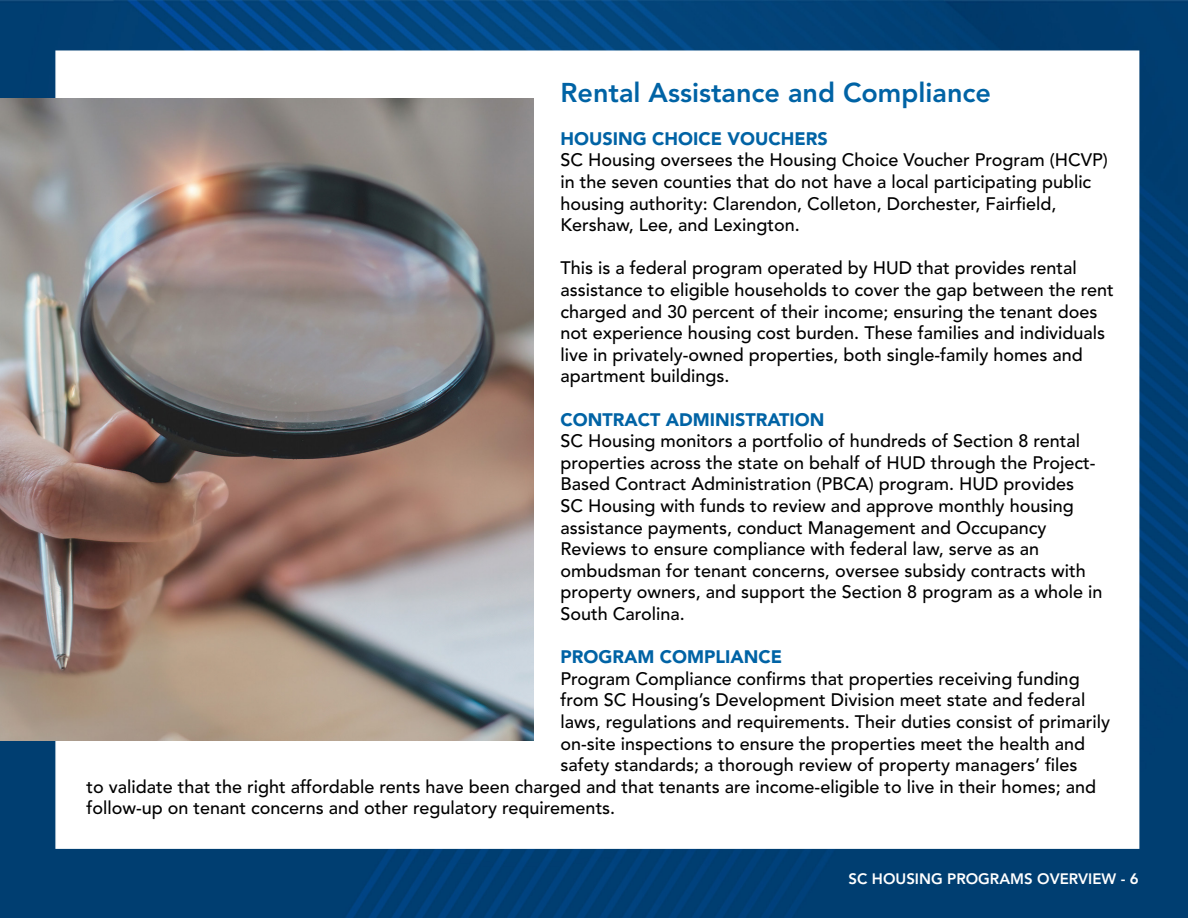
<style>
.page{position:relative;width:1188px;height:918px;background:#fff}
.page>*{position:absolute;margin:0;border:0;box-sizing:border-box;transform-origin:0 0}
.t1{font:800 27px "Avenir LT Std";color:#0063a5}
.t2{font:500 18px/21.6px "Avenir LT Std";color:#000}
.t3{font:900 18px "Avenir LT Std";color:#0063a5}
.t4{font:800 15px "Avenir LT Std";color:#fff}
</style>
<div class="page">
<img style="left:0;top:0;width:1188px;height:918px">
<div style="left:55px;top:50px;width:1084px;height:799px;background:#fff;border:2px solid #fff"></div>
<img style="left:0;top:98px;width:534px;height:643px">
<h1 class="t1" style="left:561px;top:76px;width:432px">Rental Assistance and Compliance</h1>
<p class="t3" style="left:561px;top:128px;width:269px">HOUSING CHOICE VOUCHERS</p>
<p class="t2" style="left:561px;top:150px;width:549px">SC Housing oversees the Housing Choice Voucher Program (HCVP) in the seven counties that do not have a local participating public housing authority: Clarendon, Colleton, Dorchester, Fairfield, Kershaw, Lee, and Lexington.</p>
<p class="t2" style="left:561px;top:258px;width:555px">This is a federal program operated by HUD that provides rental assistance to eligible households to cover the gap between the rent charged and 30 percent of their income; ensuring the tenant does not experience housing cost burden. These families and individuals live in privately-owned properties, both single-family homes and apartment buildings.</p>
<p class="t3" style="left:561px;top:408px;width:265px">CONTRACT ADMINISTRATION</p>
<p class="t2" style="left:561px;top:431px;width:543px">SC Housing monitors a portfolio of hundreds of Section 8 rental properties across the state on behalf of HUD through the Project-Based Contract Administration (PBCA) program. HUD provides<br>SC Housing with funds to review and approve monthly housing assistance payments, conduct Management and Occupancy Reviews to ensure compliance with federal law, serve as an ombudsman for tenant concerns, oversee subsidy contracts with property owners, and support the Section 8 program as a whole in South Carolina.</p>
<p class="t3" style="left:561px;top:646px;width:223px">PROGRAM COMPLIANCE</p>
<p class="t2" style="left:561px;top:668px;width:521px">Program Compliance confirms that properties receiving funding</p>
<p class="t2" style="left:561px;top:690px;width:526px">from SC Housing’s Development Division meet state and federal</p>
<p class="t2" style="left:561px;top:711px;width:551px">laws, regulations and requirements. Their duties consist of primarily</p>
<p class="t2" style="left:561px;top:733px;width:526px">on-site inspections to ensure the properties meet the health and</p>
<p class="t2" style="left:561px;top:755px;width:518px">safety standards; a thorough review of property managers’ files</p>
<p class="t2" style="left:86px;top:776px;width:1011px">to validate that the right affordable rents have been charged and that tenants are income-eligible to live in their homes; and</p>
<p class="t2" style="left:86px;top:798px;width:530px">follow-up on tenant concerns and other regulatory requirements.</p>
<p class="t4" style="left:849px;top:870px;width:292px">SC HOUSING PROGRAMS OVERVIEW - 6</p>
</div>
